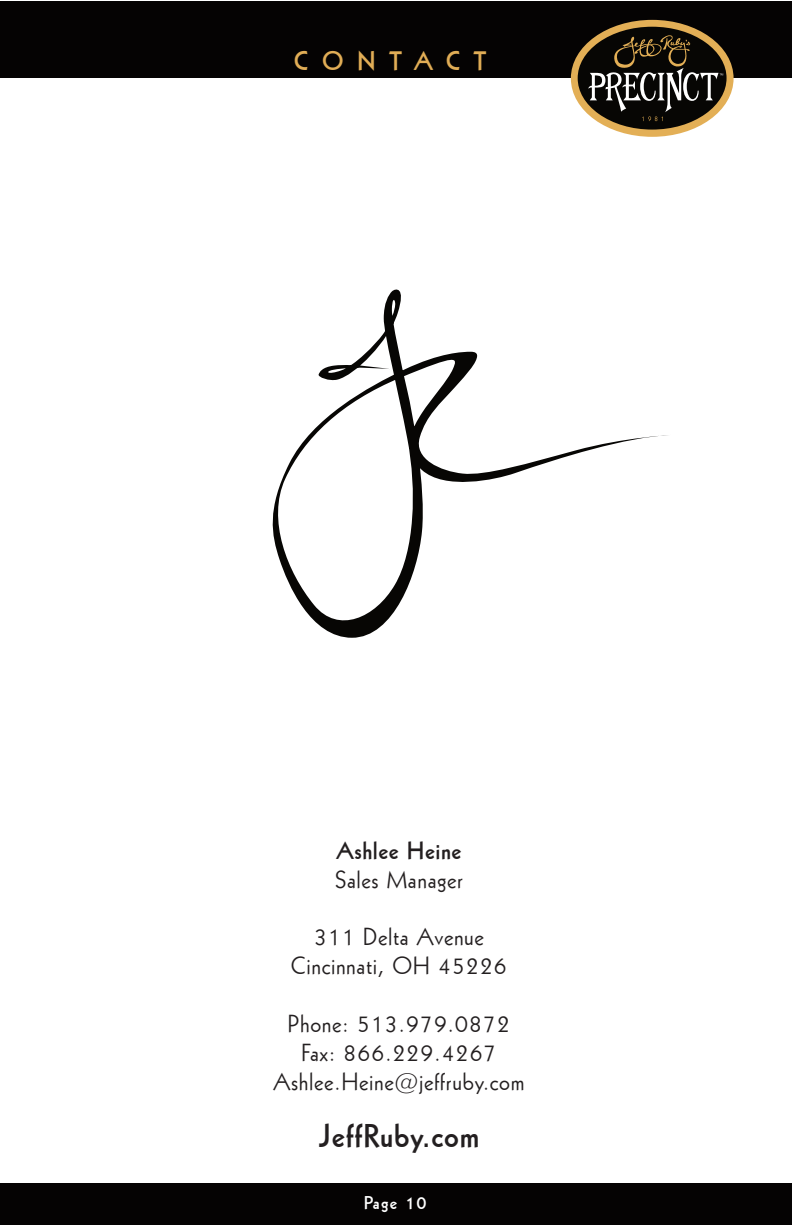
<style>
.page{position:relative;width:792px;height:1225px;background:#fff}
.page>*{position:absolute;margin:0;border:0;box-sizing:border-box;transform-origin:0 0}
.t1{font:32px "Geometric 231 BT Bold C";letter-spacing:.025em;color:#231f20}
.t2{font:26px "Geometric 231 BT Bold C";letter-spacing:.525em;color:#e1ad56}
.t3{font:24px/28.8px "Geometric 231 BT Roman C";letter-spacing:.025em;color:#231f20;text-align:center}
.t4{font:24px "Geometric 231 BT Bold C";letter-spacing:.025em;color:#231f20}
.t5{font:18px "Geometric 231 BT Bold C";letter-spacing:.075em;color:#fff}
</style>
<div class="page">
<svg style="left:272px;top:289px;width:396px;height:348px"></svg>
<div style="left:0;top:1182px;width:792px;height:42px;background:#050303"></div>
<div style="left:0;top:1px;width:792px;height:76px;background:#050303"></div>
<div style="left:571px;top:20px;width:163px;height:117px;background:#e3af56;border-radius:50%"></div>
<svg style="left:578px;top:27px;width:149px;height:102px"></svg>
<p class="t2" style="left:294px;top:43px;width:194px">CONTACT</p>
<p class="t4" style="left:336px;top:834px;width:127px">Ashlee Heine</p>
<p class="t3" style="left:335px;top:864px;width:129px">Sales Manager</p>
<p class="t3" style="left:291px;top:921px;width:218px">311 Delta Avenue<br>Cincinnati, OH 45226</p>
<p class="t3" style="left:273px;top:1008px;width:253px">Phone: 513.979.0872<br>Fax: 866.229.4267<br>Ashlee.Heine@jeffruby.com</p>
<h1 class="t1" style="left:318px;top:1113px;width:163px">JeffRuby.com</h1>
<p class="t5" style="left:364px;top:1189px;width:64px">Page 10</p>
</div>
